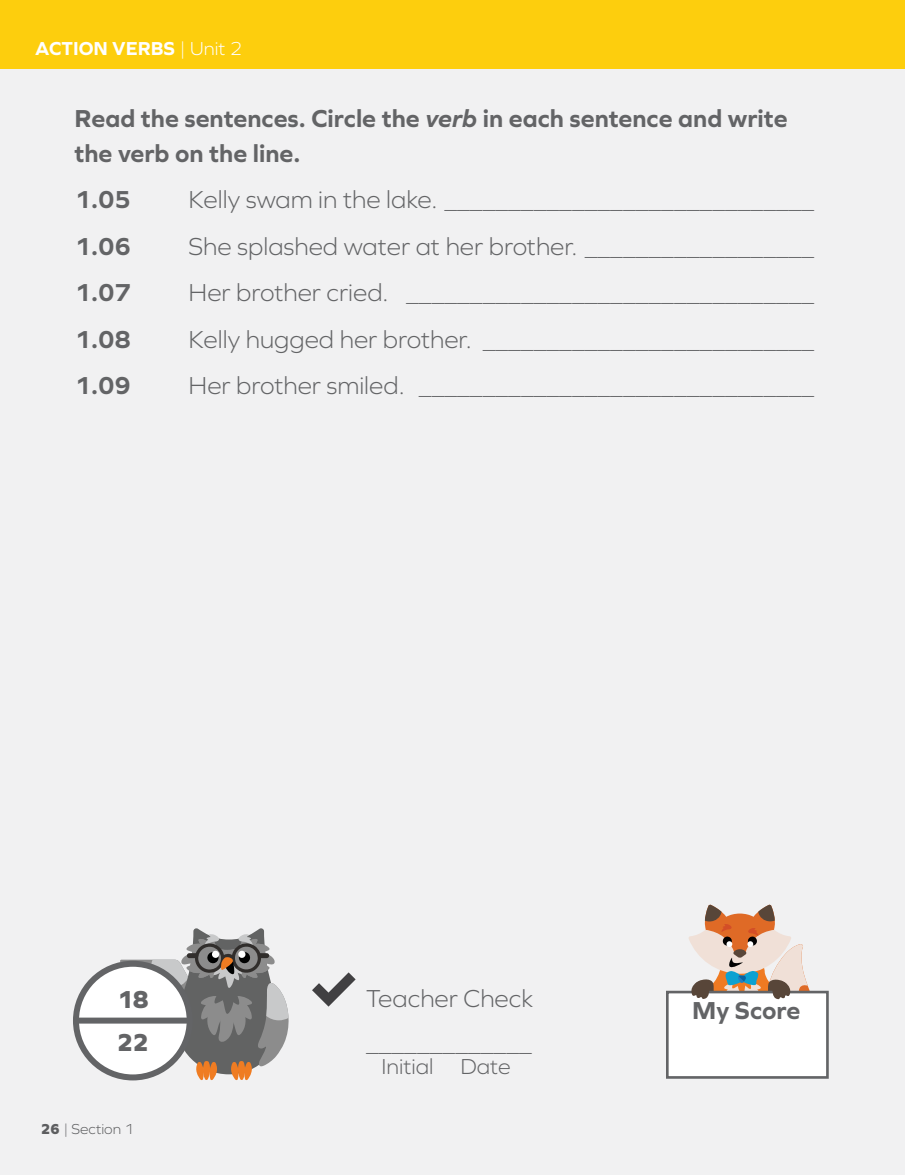
<style>
.page{position:relative;width:905px;height:1175px;background:#fff}
.page>*{position:absolute;margin:0;border:0;box-sizing:border-box;transform-origin:0 0}
.t1{font:300 25.5px/44.1px "Graphie";color:#636466}
.t2{font:700 25.5px/34.5px "Graphie";color:#636466}
.t3{font:800 25.5px/43.5px "Graphie";color:#636466}
.t4{font:300 22.5px "Graphie";color:#636466}
.t5{font:700 19.5px "Graphie";color:#fff}
.t6{font:300 15px "Graphie";color:#636466}
.s1{font-weight:300}
.s2{font-style:italic}
.s3{font-weight:800}
</style>
<div class="page">
<div style="left:0;top:0;width:904px;height:1174px;background:#f1f1f2"></div>
<svg style="left:119px;top:928px;width:170px;height:152px"></svg>
<svg style="left:312px;top:972px;width:43px;height:34px"></svg>
<div style="left:76px;top:963px;width:114px;height:114px;background:#fff;border-radius:50%"></div>
<div style="left:73px;top:960px;width:120px;height:120px;border:6px solid #636466;border-radius:50%"></div>
<div style="left:77px;top:1017px;width:110px;height:6px;background:#636466"></div>
<div style="left:667px;top:992px;width:160px;height:85px;background:#fff"></div>
<div style="left:666px;top:990px;width:162px;height:88px;border:3px solid #636466"></div>
<svg style="left:688px;top:904px;width:128px;height:175px"></svg>
<div style="left:0;top:0;width:904px;height:68px;background:#fdce0d"></div>
<p class="t5" style="left:35px;top:37px;width:208px">ACTION VERBS <span class="s1">| Unit 2</span></p>
<p class="t2" style="left:74px;top:101px;width:714px">Read the sentences. Circle the <span class="s2">verb</span> in each sentence and write the verb on the line.</p>
<p class="t2" style="left:74px;top:182px;width:58px">1.05</p>
<p class="t1" style="left:188px;top:177px;width:627px">Kelly swam in the lake. _____________________________</p>
<p class="t2" style="left:74px;top:228px;width:58px">1.06</p>
<p class="t1" style="left:188px;top:224px;width:627px">She splashed water at her brother. __________________</p>
<p class="t2" style="left:74px;top:275px;width:58px">1.07</p>
<p class="t1" style="left:188px;top:270px;width:627px">Her brother cried. ________________________________</p>
<p class="t2" style="left:74px;top:321px;width:58px">1.08</p>
<p class="t1" style="left:188px;top:317px;width:627px">Kelly hugged her brother. __________________________</p>
<p class="t2" style="left:74px;top:368px;width:58px">1.09</p>
<p class="t1" style="left:188px;top:363px;width:627px">Her brother smiled. _______________________________</p>
<p class="t1" style="left:366px;top:975px;width:169px">Teacher Check _____________</p>
<p class="t4" style="left:381px;top:1053px;width:130px">Initial Date</p>
<p class="t3" style="left:117px;top:977px;width:34px">18<br>22</p>
<p class="t2" style="left:692px;top:992px;width:110px">My Score</p>
<p class="t6" style="left:40px;top:1120px;width:95px"><span class="s3">26</span> | Section 1</p>
</div>
